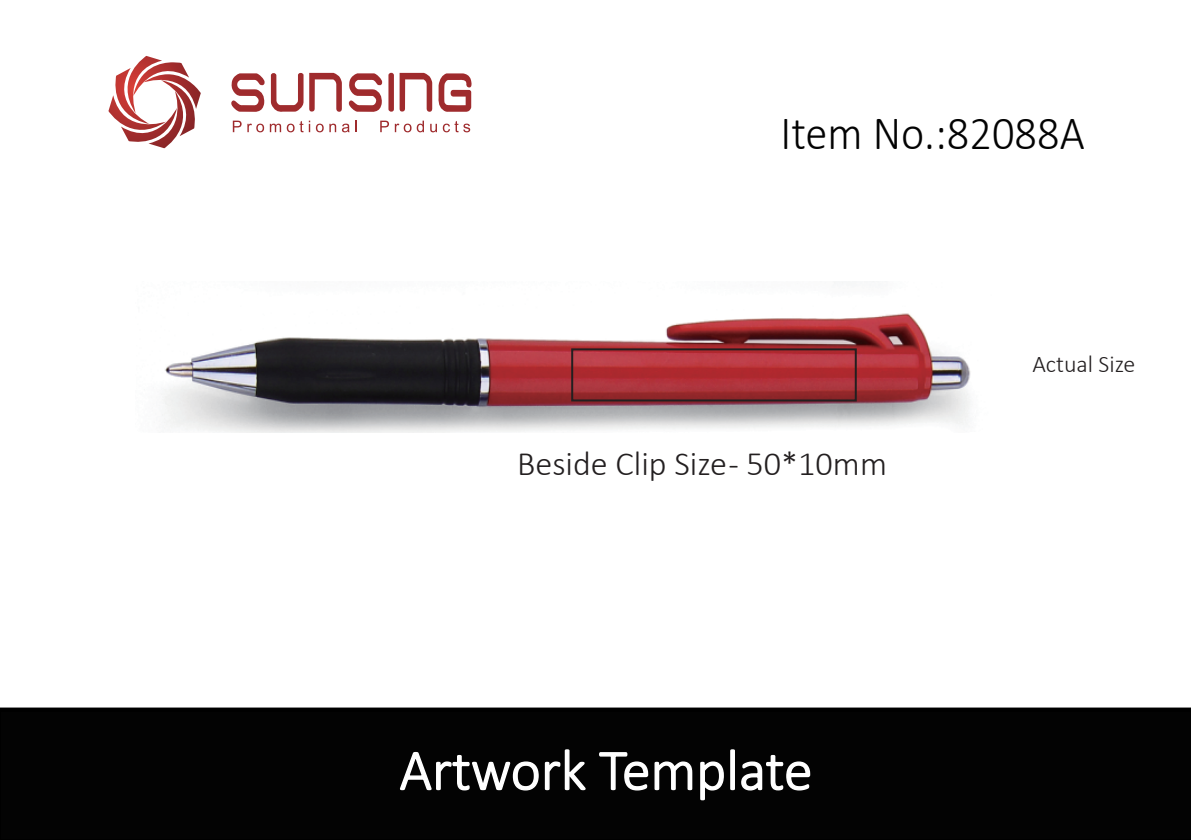
<style>
.page{position:relative;width:1191px;height:840px;background:#fff}
.page>*{position:absolute;margin:0;border:0;box-sizing:border-box;transform-origin:0 0}
.t1{font:300 57.8px "Calibri";color:#fff}
.t2{font:300 48px "Calibri";color:#030303;scale:.93 1}
.t3{font:300 34.2px "Calibri";color:#231f20}
.t4{font:300 24px "Calibri";color:#231f20}
</style>
<div class="page">
<img style="left:161px;top:281px;width:810px;height:151px">
<svg style="left:231px;top:73px;width:34px;height:39px"></svg>
<svg style="left:271px;top:73px;width:32px;height:39px"></svg>
<svg style="left:309px;top:73px;width:33px;height:39px"></svg>
<svg style="left:348px;top:73px;width:34px;height:39px"></svg>
<div style="left:388px;top:73px;width:6px;height:39px;background:#9f2b2d;border-radius:2px"></div>
<svg style="left:399px;top:73px;width:33px;height:39px"></svg>
<svg style="left:438px;top:73px;width:33px;height:39px"></svg>
<svg style="left:233px;top:121px;width:31px;height:11px"></svg>
<svg style="left:270px;top:123px;width:11px;height:9px"></svg>
<svg style="left:287px;top:121px;width:16px;height:11px"></svg>
<svg style="left:316px;top:123px;width:20px;height:9px"></svg>
<svg style="left:342px;top:121px;width:15px;height:11px"></svg>
<svg style="left:380px;top:121px;width:9px;height:11px"></svg>
<svg style="left:395px;top:123px;width:16px;height:9px"></svg>
<svg style="left:417px;top:121px;width:7px;height:11px"></svg>
<svg style="left:430px;top:124px;width:7px;height:8px"></svg>
<svg style="left:443px;top:121px;width:27px;height:11px"></svg>
<svg style="left:108px;top:56px;width:93px;height:93px"></svg>
<div style="left:0;top:711px;width:1191px;height:128px;background:#030303"></div>
<svg style="left:0;top:707px;width:1191px;height:4px;fill:#000"></svg>
<svg style="left:399px;top:745px;width:188px;height:51px"></svg>
<svg style="left:598px;top:750px;width:95px;height:40px"></svg>
<svg style="left:699px;top:747px;width:112px;height:54px"></svg>
<div style="left:571px;top:348px;width:285px;height:53px;border:2px solid #231f20"></div>
<h2 class="t2" style="left:780px;top:104px;width:329px">Item No.:82088A</h2>
<p class="t3" style="left:517px;top:442px;width:371px">Beside Clip Size - 50*10mm</p>
<h1 class="t1" style="left:399px;top:733px;width:414px">Artwork Template</h1>
<p class="t4" style="left:1032px;top:349px;width:104px">Actual Size</p>
</div>
